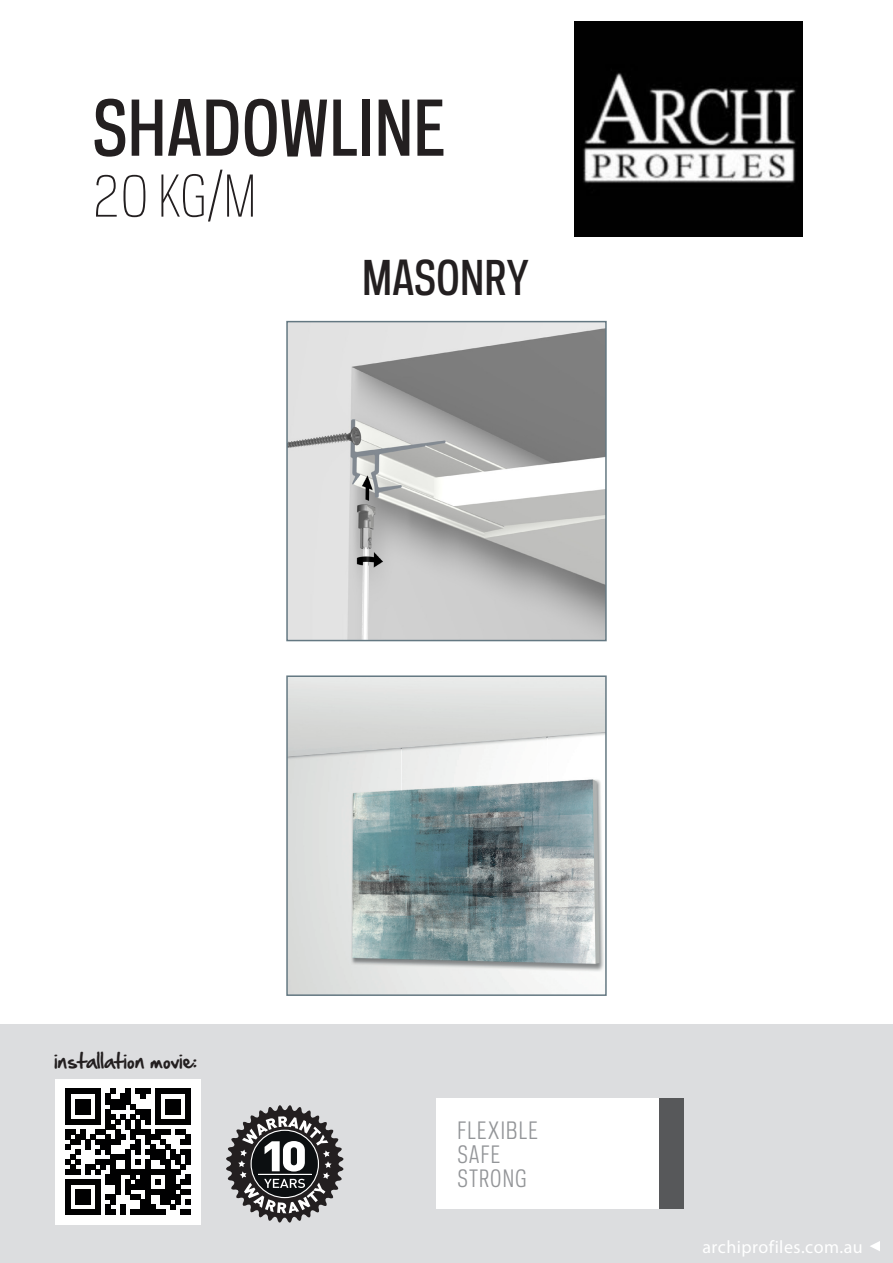
<style>
.page{position:relative;width:893px;height:1263px;background:#fff}
.page>*{position:absolute;margin:0;border:0;box-sizing:border-box;transform-origin:0 0}
.t1{font:500 72px "Galaxie Polaris Condensed";color:#231f20}
.t2{font:300 54px "Galaxie Polaris Condensed";color:#231f20}
.t3{font:500 45px "Galaxie Polaris Condensed";color:#231f20}
.t4{font:22.5px "Galaxie Polaris Condensed";letter-spacing:.05em;color:#939598}
.Tabel_tekst-kl{font:18px "Myriad Pro";letter-spacing:.025em;color:#fff}
.t5{font:18px "Hand Of Sean";color:#231f20}
</style>
<div class="page">
<div style="left:0;top:1025px;width:893px;height:238px;background:#dcdddf"></div>
<div style="left:659px;top:1098px;width:25px;height:111px;background:#57585a"></div>
<div style="left:437px;top:1098px;width:222px;height:111px;background:#fff"></div>
<img style="left:289px;top:324px;width:315px;height:314px">
<div style="left:286px;top:321px;width:321px;height:320px;border:2px solid #647882"></div>
<img style="left:289px;top:678px;width:315px;height:315px">
<div style="left:286px;top:675px;width:321px;height:321px;border:2px solid #647882"></div>
<div style="left:55px;top:1079px;width:146px;height:146px;background:#fff"></div>
<svg style="left:65px;top:1089px;width:126px;height:126px"></svg>
<div style="left:130px;top:1209px;width:36px;height:6px;background:#000001"></div>
<div style="left:181px;top:1209px;width:10px;height:6px;background:#000001"></div>
<svg style="left:226px;top:1105px;width:118px;height:118px"></svg>
<svg style="left:870px;top:1241px;width:10px;height:10px"></svg>
<img style="left:575px;top:21px;width:228px;height:216px">
<p class="t1" style="left:92px;top:80px;width:355px">SHADOWLINE</p>
<p class="t2" style="left:92px;top:159px;width:165px">20 KG/M</p>
<p class="t3" style="left:362px;top:248px;width:168px">MASONRY</p>
<p class="t5" style="left:54px;top:1045px;width:145px">installation movie:</p>
<p class="t4" style="left:457px;top:1115px;width:82px">FLEXIBLE</p>
<p class="t4" style="left:457px;top:1139px;width:45px">SAFE</p>
<p class="t4" style="left:457px;top:1163px;width:71px">STRONG</p>
<p class="Tabel_tekst-kl" style="left:702px;top:1236px;width:162px">archiprofiles.com.au</p>
</div>
